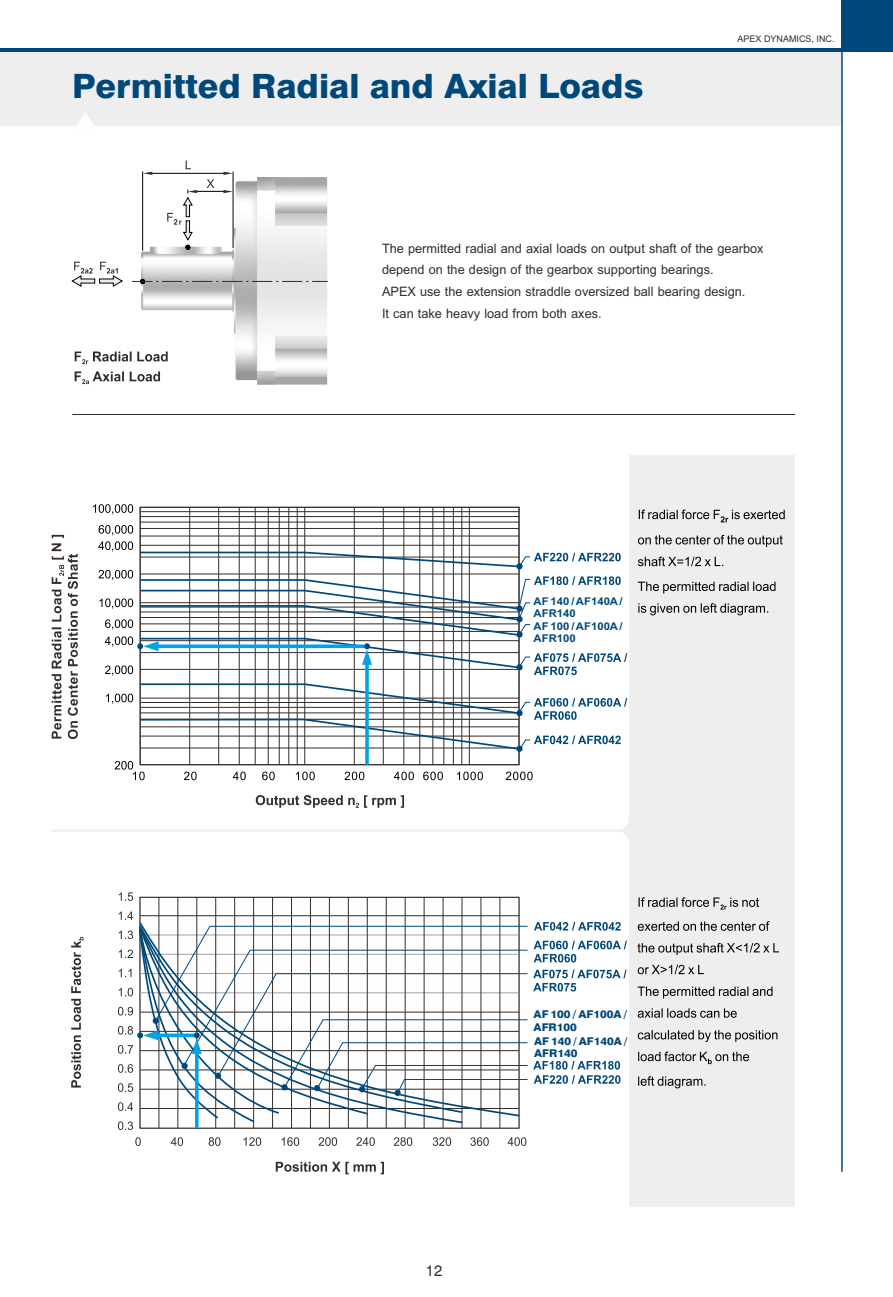
<style>
.page{position:relative;width:893px;height:1297px;background:#fff}
.page>*{position:absolute;margin:0;border:0;box-sizing:border-box;transform-origin:0 0}
.t1{font:800 33.6px "Swiss 721 BT";color:#00487a}
.t2{font:900 28.8px "Swiss 721 BT";color:#1a4282}
.t3{font:15.3px "Swiss 721 BT";color:#332c2b}
.t4{font:12.9px/21.8px "Arial";color:#332c2b}
.t5{font:800 10.65px/12.8px "Swiss 721 BT";color:#00487a;scale:1.06 1}
.t6{font:700 10.65px/12px "Arial";color:#00487a;scale:1.06 1}
.t7{font:9.15px "Arial";color:#332c2b}
</style>
<div class="page">
<div style="left:629px;top:455px;width:166px;height:751px;background:#eeeeef"></div>
<hr style="left:52px;top:830px;width:577px;height:2px;background:#eeeeef">
<svg style="left:621px;top:822px;width:8px;height:17px"></svg>
<svg style="left:638px;top:510px;width:147px;height:56px"></svg>
<svg style="left:638px;top:582px;width:137px;height:33px"></svg>
<svg style="left:637px;top:897px;width:142px;height:191px"></svg>
<svg style="left:52px;top:535px;width:26px;height:204px"></svg>
<svg style="left:256px;top:795px;width:148px;height:13px"></svg>
<svg style="left:135px;top:1137px;width:6px;height:9px"></svg>
<svg style="left:171px;top:1137px;width:12px;height:9px"></svg>
<svg style="left:209px;top:1137px;width:11px;height:9px"></svg>
<svg style="left:244px;top:1137px;width:17px;height:9px"></svg>
<svg style="left:282px;top:1137px;width:17px;height:9px"></svg>
<svg style="left:319px;top:1137px;width:18px;height:9px"></svg>
<svg style="left:356px;top:1137px;width:19px;height:9px"></svg>
<svg style="left:394px;top:1137px;width:18px;height:9px"></svg>
<svg style="left:433px;top:1137px;width:18px;height:9px"></svg>
<svg style="left:470px;top:1137px;width:19px;height:9px"></svg>
<svg style="left:508px;top:1137px;width:18px;height:9px"></svg>
<svg style="left:276px;top:1162px;width:108px;height:12px"></svg>
<svg style="left:71px;top:937px;width:13px;height:150px"></svg>
<svg style="left:93px;top:504px;width:40px;height:10px"></svg>
<svg style="left:99px;top:525px;width:34px;height:10px"></svg>
<hr style="left:140px;top:511px;width:379px;height:1px;background:#332c2b">
<hr style="left:140px;top:516px;width:379px;height:1px;background:#332c2b">
<hr style="left:140px;top:522px;width:379px;height:1px;background:#332c2b">
<hr style="left:140px;top:528px;width:379px;height:1px;background:#332c2b">
<hr style="left:140px;top:536px;width:379px;height:1px;background:#332c2b">
<hr style="left:469px;top:507px;width:1px;height:258px;background:#332c2b">
<hr style="left:462px;top:507px;width:1px;height:258px;background:#332c2b">
<hr style="left:453px;top:507px;width:1px;height:258px;background:#332c2b">
<hr style="left:444px;top:507px;width:1px;height:258px;background:#332c2b">
<hr style="left:433px;top:507px;width:1px;height:258px;background:#332c2b">
<hr style="left:420px;top:507px;width:1px;height:258px;background:#332c2b">
<hr style="left:404px;top:507px;width:1px;height:258px;background:#332c2b">
<hr style="left:383px;top:507px;width:1px;height:258px;background:#332c2b">
<hr style="left:354px;top:507px;width:1px;height:258px;background:#332c2b">
<hr style="left:304px;top:507px;width:1px;height:258px;background:#332c2b">
<hr style="left:297px;top:507px;width:1px;height:258px;background:#332c2b">
<hr style="left:289px;top:507px;width:1px;height:258px;background:#332c2b">
<hr style="left:279px;top:507px;width:1px;height:258px;background:#332c2b">
<hr style="left:268px;top:507px;width:1px;height:258px;background:#332c2b">
<hr style="left:255px;top:507px;width:1px;height:258px;background:#332c2b">
<hr style="left:239px;top:507px;width:1px;height:258px;background:#332c2b">
<hr style="left:218px;top:507px;width:1px;height:258px;background:#332c2b">
<hr style="left:189px;top:507px;width:1px;height:258px;background:#332c2b">
<div style="left:0;top:52px;width:842px;height:73px;background:#eeeeef"></div>
<hr style="left:0;top:49px;width:893px;height:3px;background:#00487a">
<hr style="left:841px;top:0;width:2px;height:1172px;background:#00487a">
<div style="left:842px;top:0;width:51px;height:52px;background:#00487a"></div>
<svg style="left:73px;top:113px;width:25px;height:13px"></svg>
<hr style="left:72px;top:414px;width:723px;height:1px;background:#332c2b">
<img style="left:142px;top:177px;width:185px;height:207px">
<hr style="left:193px;top:191px;width:35px;height:1px;background:#000">
<hr style="left:142px;top:172px;width:1px;height:79px;background:#000">
<hr style="left:233px;top:172px;width:1px;height:76px;background:#000">
<hr style="left:148px;top:173px;width:80px;height:1px;background:#000">
<svg style="left:143px;top:172px;width:9px;height:3px"></svg>
<svg style="left:186px;top:161px;width:5px;height:8px"></svg>
<svg style="left:207px;top:179px;width:7px;height:9px"></svg>
<svg style="left:132px;top:278px;width:196px;height:7px"></svg>
<svg style="left:75px;top:351px;width:93px;height:33px"></svg>
<svg style="left:71px;top:262px;width:52px;height:25px"></svg>
<svg style="left:167px;top:190px;width:30px;height:60px"></svg>
<svg style="left:223px;top:190px;width:11px;height:3px"></svg>
<svg style="left:223px;top:172px;width:11px;height:3px"></svg>
<svg style="left:98px;top:541px;width:529px;height:239px"></svg>
<svg style="left:118px;top:892px;width:509px;height:238px"></svg>
<h1 class="t1" style="left:72px;top:73px;width:573px">Permitted Radial and Axial Loads</h1>
<h2 class="t2" style="left:72px;top:78px;width:225px">Ordering Code</h2>
<p class="t7" style="left:737px;top:36px;width:99px">APEX DYNAMICS, INC.</p>
<p class="t4" style="left:382px;top:238px;width:383px">The permitted radial and axial loads on output shaft of the gearbox depend on the design of the gearbox supporting bearings.<br>APEX use the extension straddle oversized ball bearing design.<br>It can take heavy load from both axes.</p>
<p class="t6" style="left:534px;top:597px;width:86px">AF 140 / AF140A/<br>AFR140</p>
<p class="t6" style="left:534px;top:621px;width:86px">AF 100 / AF100A/<br>AFR100</p>
<p class="t3" style="left:426px;top:1264px;width:18px">12</p>
<p class="t5" style="left:534px;top:1009px;width:90px">AF 100 / AF100A /<br>AFR100</p>
<p class="t5" style="left:534px;top:1035px;width:90px">AF 140 / AF140A /<br>AFR140</p>
</div>
